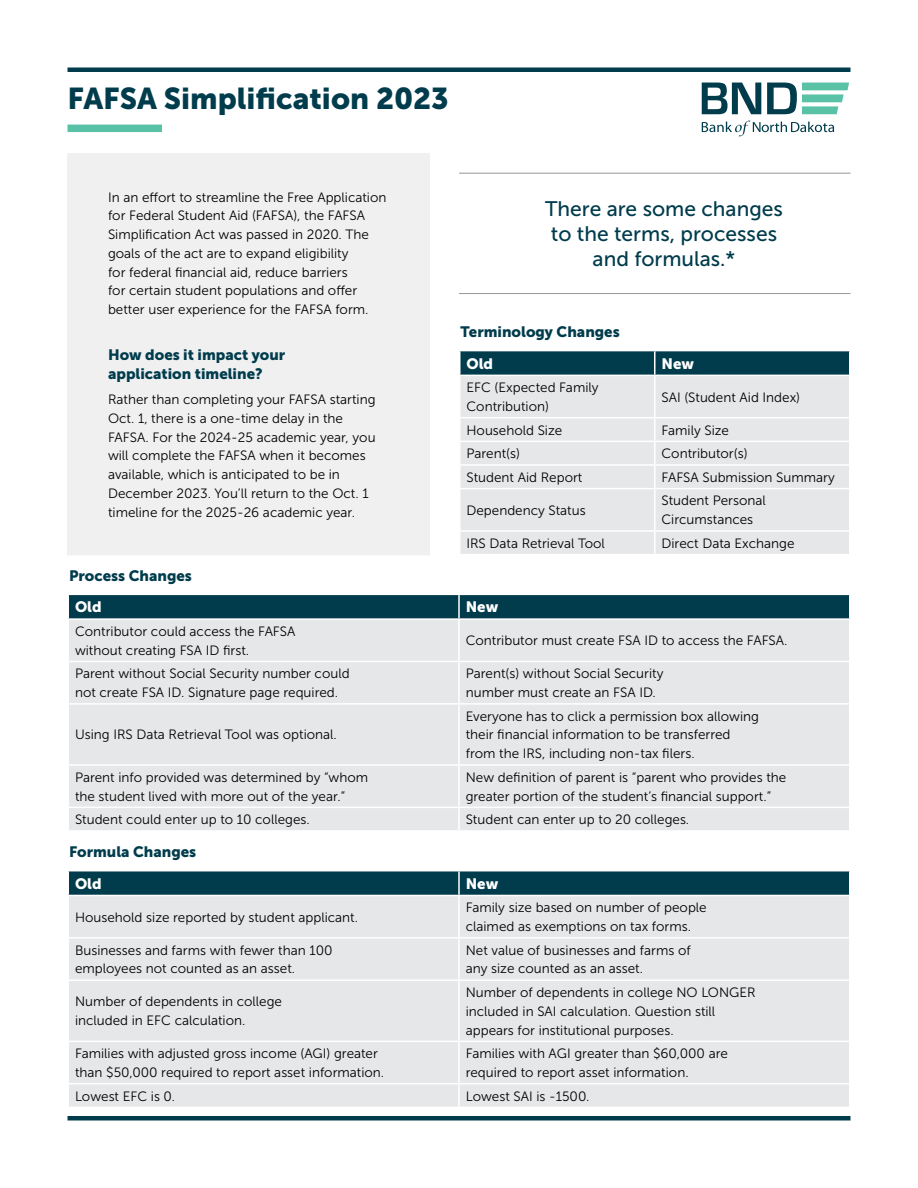
<style>
.page{position:relative;width:918px;height:1188px;background:#fff}
.page>*{position:absolute;margin:0;border:0;box-sizing:border-box;transform-origin:0 0}
.t1{font:30px "Museo Sans 900";color:#003c4c}
.t2{font:21px/24.8px "Museo Sans 500";color:#003c4c;text-align:center}
.t3{font:15px/18.8px "Museo Sans 900";color:#003c4c}
.t4{font:15px "Museo Sans 900";color:#fff}
.t5{font:13.5px/18.8px "Museo Sans 300";color:#000}
</style>
<div class="page">
<div style="left:68px;top:153px;width:362px;height:402px;background:#f0f0f1"></div>
<div style="left:460px;top:376px;width:389px;height:178px;background:#e6e7e8"></div>
<hr style="left:654px;top:376px;width:2px;height:41px;background:#fff">
<hr style="left:459px;top:417px;width:196px;height:1px;background:#fff">
<hr style="left:655px;top:417px;width:195px;height:1px;background:#fff">
<hr style="left:654px;top:418px;width:2px;height:23px;background:#fff">
<hr style="left:459px;top:441px;width:196px;height:1px;background:#fff">
<hr style="left:655px;top:441px;width:195px;height:1px;background:#fff">
<hr style="left:654px;top:442px;width:2px;height:22px;background:#fff">
<hr style="left:459px;top:464px;width:196px;height:2px;background:#fff">
<hr style="left:655px;top:464px;width:195px;height:2px;background:#fff">
<hr style="left:654px;top:466px;width:2px;height:22px;background:#fff">
<hr style="left:459px;top:488px;width:196px;height:1px;background:#fff">
<hr style="left:655px;top:488px;width:195px;height:1px;background:#fff">
<hr style="left:654px;top:489px;width:2px;height:41px;background:#fff">
<hr style="left:459px;top:530px;width:196px;height:2px;background:#fff">
<hr style="left:655px;top:530px;width:195px;height:2px;background:#fff">
<hr style="left:654px;top:532px;width:2px;height:22px;background:#fff">
<svg style="left:459px;top:351px;width:391px;height:24px;background:#0a4353"></svg>
<div style="left:69px;top:896px;width:780px;height:211px;background:#e6e7e8"></div>
<svg style="left:68px;top:871px;width:782px;height:24px;background:#094352"></svg>
<hr style="left:458px;top:871px;width:2px;height:24px;background:#fff">
<hr style="left:458px;top:896px;width:2px;height:41px;background:#fff">
<hr style="left:68px;top:937px;width:391px;height:2px;background:#fff">
<hr style="left:459px;top:937px;width:391px;height:2px;background:#fff">
<hr style="left:458px;top:939px;width:2px;height:40px;background:#fff">
<hr style="left:68px;top:979px;width:391px;height:2px;background:#fff">
<hr style="left:459px;top:979px;width:391px;height:2px;background:#fff">
<hr style="left:458px;top:981px;width:2px;height:60px;background:#fff">
<hr style="left:68px;top:1041px;width:391px;height:1px;background:#fff">
<hr style="left:459px;top:1041px;width:391px;height:1px;background:#fff">
<hr style="left:458px;top:1042px;width:2px;height:41px;background:#fff">
<hr style="left:68px;top:1083px;width:391px;height:1px;background:#fff">
<hr style="left:459px;top:1083px;width:391px;height:1px;background:#fff">
<hr style="left:458px;top:1084px;width:2px;height:23px;background:#fff">
<div style="left:69px;top:620px;width:780px;height:210px;background:#e6e7e8"></div>
<hr style="left:458px;top:620px;width:2px;height:41px;background:#fff">
<hr style="left:68px;top:661px;width:391px;height:1px;background:#fff">
<hr style="left:459px;top:661px;width:391px;height:1px;background:#fff">
<hr style="left:458px;top:662px;width:2px;height:41px;background:#fff">
<hr style="left:68px;top:703px;width:391px;height:2px;background:#fff">
<hr style="left:459px;top:703px;width:391px;height:2px;background:#fff">
<hr style="left:458px;top:705px;width:2px;height:59px;background:#fff">
<hr style="left:68px;top:764px;width:391px;height:2px;background:#fff">
<hr style="left:459px;top:764px;width:391px;height:2px;background:#fff">
<hr style="left:458px;top:766px;width:2px;height:41px;background:#fff">
<hr style="left:68px;top:807px;width:391px;height:1px;background:#fff">
<hr style="left:459px;top:807px;width:391px;height:1px;background:#fff">
<hr style="left:458px;top:808px;width:2px;height:22px;background:#fff">
<div style="left:68px;top:595px;width:782px;height:24px;background:#003c4c"></div>
<hr style="left:459px;top:618px;width:391px;height:2px;background:#fff">
<svg style="left:702px;top:121px;width:132px;height:15px"></svg>
<svg style="left:702px;top:83px;width:59px;height:31px"></svg>
<svg style="left:767px;top:83px;width:82px;height:31px"></svg>
<hr style="left:459px;top:293px;width:391px;height:1px;background:#939598">
<hr style="left:459px;top:173px;width:391px;height:1px;background:#939598">
<div style="left:68px;top:125px;width:94px;height:7px;background:#58c1a6"></div>
<hr style="left:68px;top:68px;width:782px;height:4px;background:#003c4c">
<hr style="left:68px;top:1116px;width:782px;height:4px;background:#003c4c">
<h1 class="t1" style="left:68px;top:82px;width:383px">FAFSA Simplification 2023</h1>
<p class="t5" style="left:108px;top:188px;width:280px">In an effort to streamline the Free Application for Federal Student Aid (FAFSA), the FAFSA Simplification Act was passed in 2020. The goals of the act are to expand eligibility<br>for federal financial aid, reduce barriers<br>for certain student populations and offer better user experience for the FAFSA form.</p>
<p class="t3" style="left:108px;top:345px;width:179px">How does it impact your application timeline?</p>
<p class="t5" style="left:108px;top:390px;width:269px">Rather than completing your FAFSA starting Oct. 1, there is a one-time delay in the FAFSA. For the 2024-25 academic year, you will complete the FAFSA when it becomes available, which is anticipated to be in December 2023. You’ll return to the Oct. 1 timeline for the 2025-26 academic year.</p>
<h2 class="t2" style="left:545px;top:197px;width:239px">There are some changes to the terms, processes and formulas.*</h2>
<p class="t3" style="left:460px;top:322px;width:161px">Terminology Changes</p>
<p class="t4" style="left:466px;top:355px;width:28px">Old</p>
<p class="t4" style="left:662px;top:355px;width:34px">New</p>
<p class="t5" style="left:466px;top:378px;width:134px">EFC (Expected Family<br>Contribution)</p>
<p class="t5" style="left:661px;top:388px;width:140px">SAI (Student Aid Index)</p>
<p class="t5" style="left:466px;top:421px;width:97px">Household Size</p>
<p class="t5" style="left:661px;top:421px;width:69px">Family Size</p>
<p class="t5" style="left:466px;top:444px;width:55px">Parent(s)</p>
<p class="t5" style="left:661px;top:444px;width:88px">Contributor(s)</p>
<p class="t5" style="left:466px;top:468px;width:117px">Student Aid Report</p>
<p class="t5" style="left:661px;top:468px;width:175px">FAFSA Submission Summary</p>
<p class="t5" style="left:466px;top:501px;width:121px">Dependency Status</p>
<p class="t5" style="left:661px;top:492px;width:106px">Student Personal<br>Circumstances</p>
<p class="t5" style="left:466px;top:534px;width:140px">IRS Data Retrieval Tool</p>
<p class="t5" style="left:661px;top:534px;width:135px">Direct Data Exchange</p>
<p class="t3" style="left:69px;top:566px;width:125px">Process Changes</p>
<p class="t4" style="left:75px;top:599px;width:28px">Old</p>
<p class="t4" style="left:466px;top:599px;width:34px">New</p>
<p class="t5" style="left:75px;top:622px;width:222px">Contributor could access the FAFSA without creating FSA ID first.</p>
<p class="t5" style="left:466px;top:631px;width:323px">Contributor must create FSA ID to access the FAFSA.</p>
<p class="t5" style="left:75px;top:664px;width:276px">Parent without Social Security number could not create FSA ID. Signature page required.</p>
<p class="t5" style="left:466px;top:664px;width:199px">Parent(s) without Social Security number must create an FSA ID.</p>
<p class="t5" style="left:75px;top:726px;width:263px">Using IRS Data Retrieval Tool was optional.</p>
<p class="t5" style="left:466px;top:707px;width:295px">Everyone has to click a permission box allowing their financial information to be transferred from the IRS, including non-tax filers.</p>
<p class="t5" style="left:75px;top:768px;width:295px">Parent info provided was determined by “whom the student lived with more out of the year.”</p>
<p class="t5" style="left:466px;top:768px;width:322px">New definition of parent is “parent who provides the greater portion of the student’s financial support.”</p>
<p class="t5" style="left:75px;top:810px;width:236px">Student could enter up to 10 colleges.</p>
<p class="t5" style="left:466px;top:810px;width:225px">Student can enter up to 20 colleges.</p>
<p class="t3" style="left:69px;top:843px;width:129px">Formula Changes</p>
<p class="t4" style="left:75px;top:875px;width:28px">Old</p>
<p class="t4" style="left:466px;top:875px;width:34px">New</p>
<p class="t5" style="left:75px;top:908px;width:285px">Household size reported by student applicant.</p>
<p class="t5" style="left:466px;top:898px;width:243px">Family size based on number of people claimed as exemptions on tax forms.</p>
<p class="t5" style="left:75px;top:941px;width:259px">Businesses and farms with fewer than 100 employees not counted as an asset.</p>
<p class="t5" style="left:466px;top:941px;width:226px">Net value of businesses and farms of any size counted as an asset.</p>
<p class="t5" style="left:75px;top:993px;width:209px">Number of dependents in college included in EFC calculation.</p>
<p class="t5" style="left:466px;top:983px;width:291px">Number of dependents in college NO LONGER included in SAI calculation. Question still appears for institutional purposes.</p>
<p class="t5" style="left:75px;top:1044px;width:311px">Families with adjusted gross income (AGI) greater than $50,000 required to report asset information.</p>
<p class="t5" style="left:466px;top:1044px;width:264px">Families with AGI greater than $60,000 are required to report asset information.</p>
<p class="t5" style="left:75px;top:1087px;width:102px">Lowest EFC is 0.</p>
<p class="t5" style="left:466px;top:1087px;width:125px">Lowest SAI is -1500.</p>
</div>
